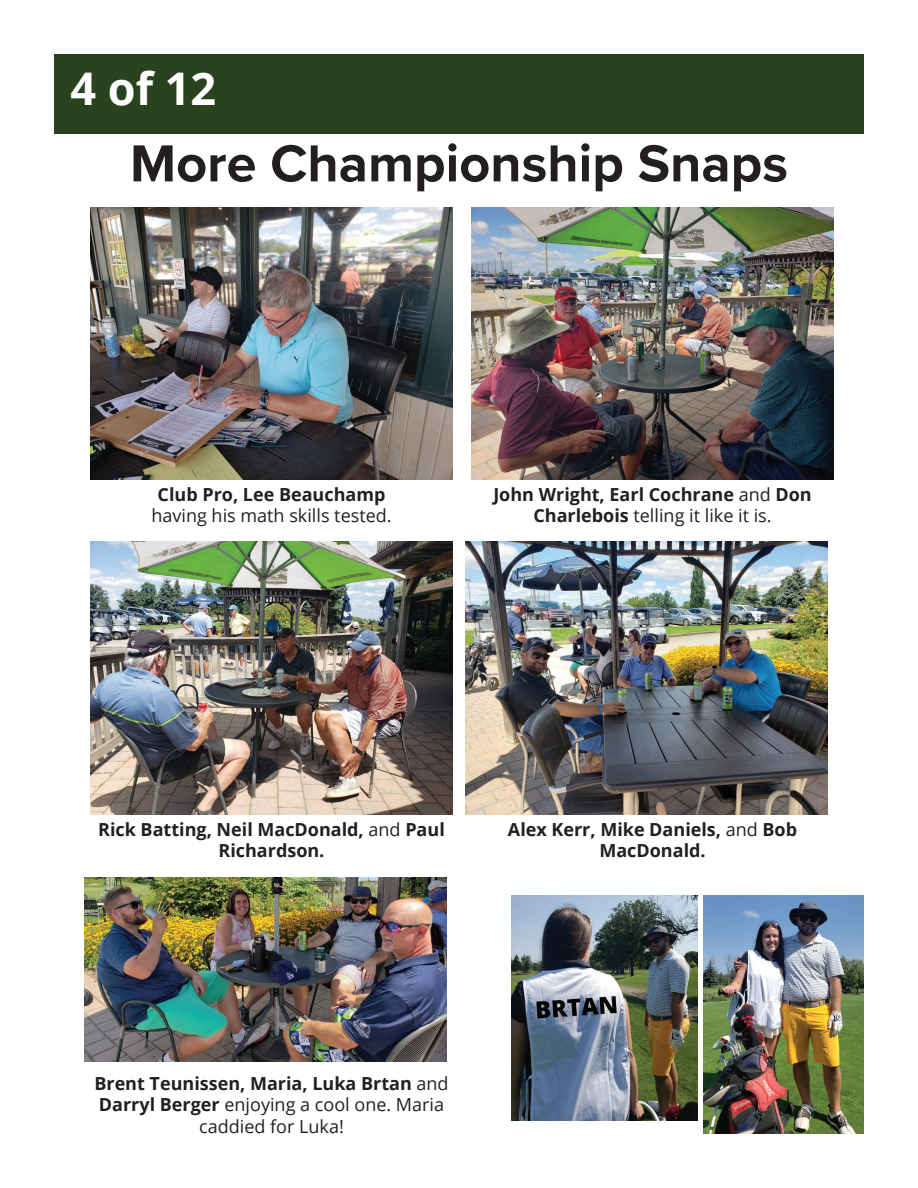
<style>
.page{position:relative;width:918px;height:1188px;background:#fff}
.page>*{position:absolute;margin:0;border:0;box-sizing:border-box;transform-origin:0 0}
.t1{font:700 54px "Proxima Nova";color:#231f20}
.t2{font:700 45px "Open Sans";color:#fff}
.t3{font:700 18px/21.6px "Open Sans";color:#231f20;text-align:center}
.t4{font:18px "Open Sans";color:#231f20}
.s1{font-weight:400}
</style>
<div class="page">
<div style="left:54px;top:54px;width:810px;height:79px;background:#29431e"></div>
<img style="left:90px;top:208px;width:363px;height:272px">
<img style="left:471px;top:208px;width:363px;height:272px">
<img style="left:90px;top:542px;width:363px;height:272px">
<img style="left:465px;top:542px;width:363px;height:272px">
<img style="left:84px;top:878px;width:363px;height:184px">
<img style="left:512px;top:895px;width:186px;height:226px">
<img style="left:704px;top:896px;width:160px;height:238px">
<h2 class="t2" style="left:70px;top:57px;width:147px">4 of 12</h2>
<h1 class="t1" style="left:130px;top:123px;width:660px">More Championship Snaps</h1>
<p class="t3" style="left:158px;top:483px;width:229px">Club Pro, Lee Beauchamp</p>
<p class="t4" style="left:151px;top:504px;width:242px">having his math skills tested.</p>
<p class="t3" style="left:493px;top:483px;width:320px">John Wright, Earl Cochrane <span class="s1">and</span> Don<br>Charlebois <span class="s1">telling it like it is.</span></p>
<p class="t3" style="left:98px;top:818px;width:348px">Rick Batting, Neil MacDonald, <span class="s1">and</span> Paul<br>Richardson.</p>
<p class="t3" style="left:508px;top:818px;width:291px">Alex Kerr, Mike Daniels, <span class="s1">and</span> Bob<br>MacDonald.</p>
<p class="t3" style="left:94px;top:1072px;width:356px">Brent Teunissen, Maria, Luka Brtan <span class="s1">and<br></span>Darryl Berger <span class="s1">enjoying a cool one. Maria caddied for Luka!</span></p>
</div>
